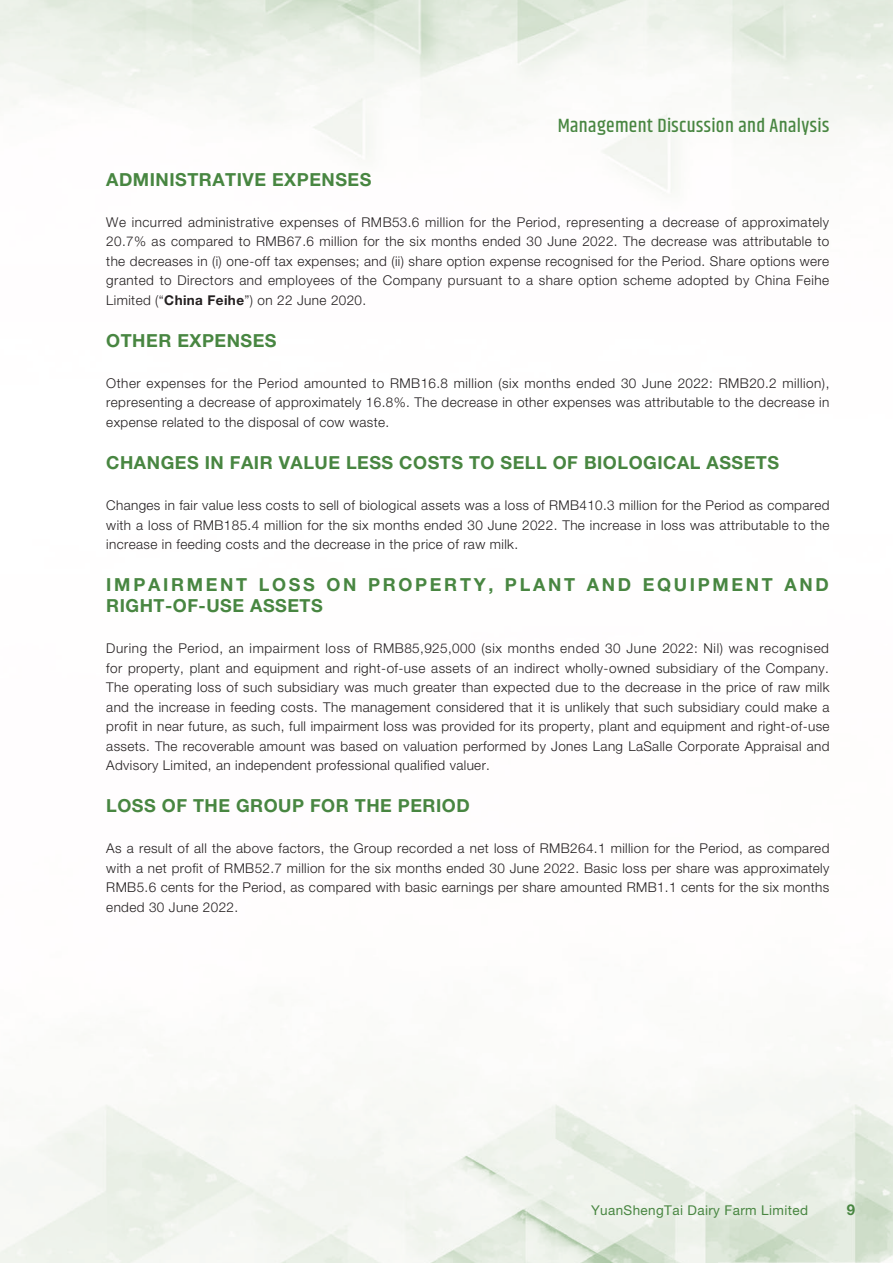
<style>
.page{position:relative;width:893px;height:1263px;background:#fff}
.page>*{position:absolute;margin:0;border:0;box-sizing:border-box;transform-origin:0 0}
.t1{font:500 19.5px "Khand";letter-spacing:.02em;color:#488641}
._01_Heading_1{font:700 18px "Helvetica Neue LT Std";letter-spacing:.03em;color:#488641}
._01_Heading_1-2{font:700 18px/21px "Helvetica Neue LT Std";letter-spacing:.15em;color:#488641}
.t2{font:700 15px "Helvetica Neue LT Std";color:#488641}
._00_Body_text{font:300 13.5px/19.5px "Helvetica Neue LT Std";letter-spacing:.03em;color:#231f20;text-align:justify}
.t3{font:13.5px "Helvetica Neue LT Std";letter-spacing:.03em;color:#488641}
.s1{font-weight:700}
</style>
<div class="page">
<img style="left:0;top:0;width:893px;height:1263px">
<h1 class="t1" style="left:558px;top:113px;width:273px">Management Discussion and Analysis</h1>
<p class="_01_Heading_1" style="left:106px;top:169px;width:267px">ADMINISTRATIVE EXPENSES</p>
<p class="_00_Body_text" style="left:106px;top:212px;width:724px">We incurred administrative expenses of RMB53.6 million for the Period, representing a decrease of approximately 20.7% as compared to RMB67.6 million for the six months ended 30 June 2022. The decrease was attributable to the decreases in (i) one-off tax expenses; and (ii) share option expense recognised for the Period. Share options were granted to Directors and employees of the Company pursuant to a share option scheme adopted by China Feihe Limited (“<span class="s1">China Feihe</span>”) on 22 June 2020.</p>
<p class="_01_Heading_1" style="left:106px;top:330px;width:172px">OTHER EXPENSES</p>
<p class="_00_Body_text" style="left:106px;top:373px;width:725px">Other expenses for the Period amounted to RMB16.8 million (six months ended 30 June 2022: RMB20.2 million), representing a decrease of approximately 16.8%. The decrease in other expenses was attributable to the decrease in expense related to the disposal of cow waste.</p>
<p class="_01_Heading_1" style="left:106px;top:452px;width:674px">CHANGES IN FAIR VALUE LESS COSTS TO SELL OF BIOLOGICAL ASSETS</p>
<p class="_00_Body_text" style="left:106px;top:495px;width:725px">Changes in fair value less costs to sell of biological assets was a loss of RMB410.3 million for the Period as compared with a loss of RMB185.4 million for the six months ended 30 June 2022. The increase in loss was attributable to the increase in feeding costs and the decrease in the price of raw milk.</p>
<p class="_01_Heading_1-2" style="left:106px;top:574px;width:724px">IMPAIRMENT LOSS ON PROPERTY, PLANT AND EQUIPMENT AND<br>RIGHT-OF-USE ASSETS</p>
<p class="_00_Body_text" style="left:106px;top:638px;width:725px">During the Period, an impairment loss of RMB85,925,000 (six months ended 30 June 2022: Nil) was recognised for property, plant and equipment and right-of-use assets of an indirect wholly-owned subsidiary of the Company.<br>The operating loss of such subsidiary was much greater than expected due to the decrease in the price of raw milk and the increase in feeding costs. The management considered that it is unlikely that such subsidiary could make a profit in near future, as such, full impairment loss was provided for its property, plant and equipment and right-of-use assets. The recoverable amount was based on valuation performed by Jones Lang LaSalle Corporate Appraisal and Advisory Limited, an independent professional qualified valuer.</p>
<p class="_01_Heading_1" style="left:106px;top:795px;width:365px">LOSS OF THE GROUP FOR THE PERIOD</p>
<p class="_00_Body_text" style="left:106px;top:838px;width:725px">As a result of all the above factors, the Group recorded a net loss of RMB264.1 million for the Period, as compared with a net profit of RMB52.7 million for the six months ended 30 June 2022. Basic loss per share was approximately RMB5.6 cents for the Period, as compared with basic earnings per share amounted RMB1.1 cents for the six months ended 30 June 2022.</p>
<p class="t3" style="left:591px;top:1202px;width:218px">YuanShengTai Dairy Farm Limited</p>
<p class="t2" style="left:847px;top:1200px;width:10px">9</p>
</div>
